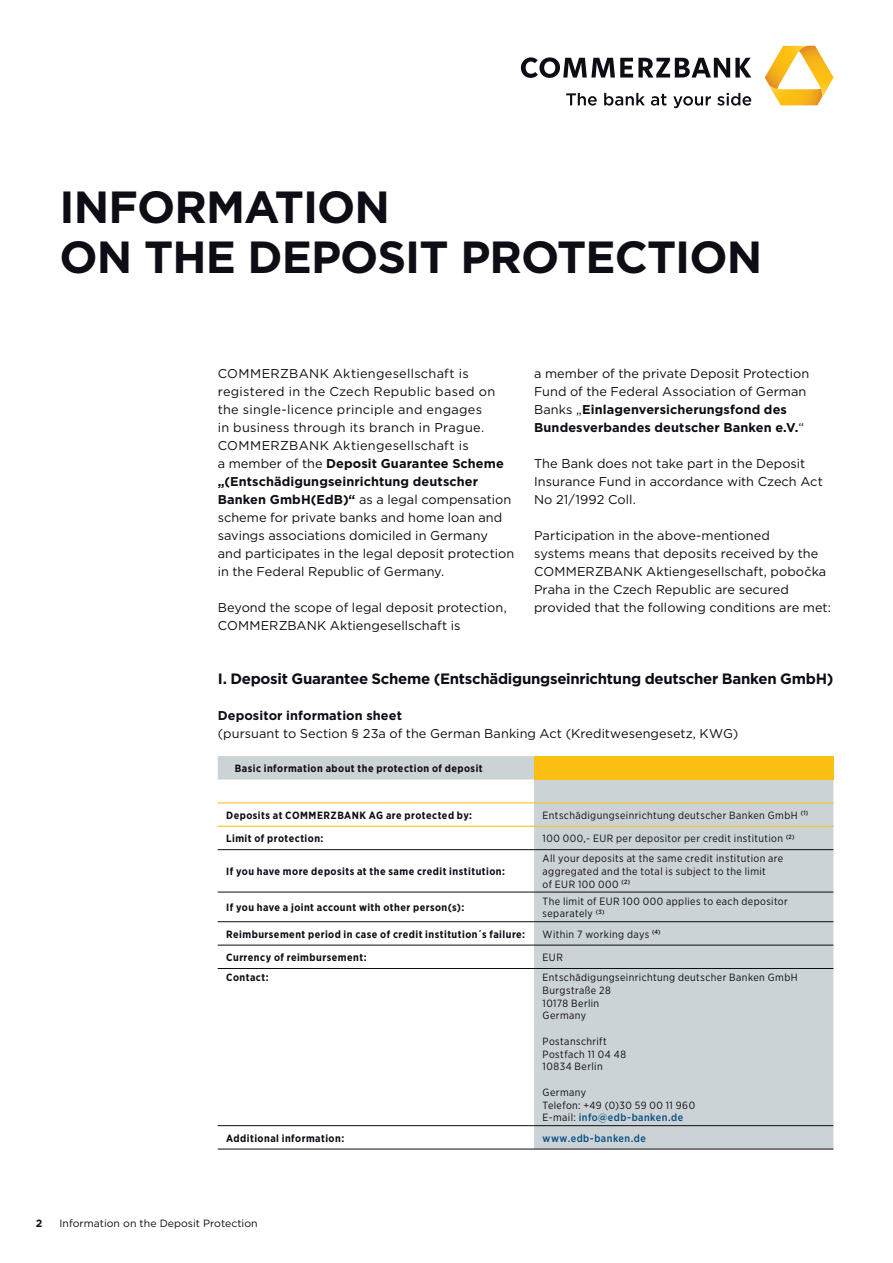
<style>
.page{position:relative;width:893px;height:1263px;background:#fff}
.page>*{position:absolute;margin:0;border:0;box-sizing:border-box;transform-origin:0 0}
.t1{font:700 45px/49.5px "Gotham";letter-spacing:-.02em;color:#0e0c14}
.t2{font:700 15px "Gotham";letter-spacing:-.02em;color:#0e0c14}
.t3{font:12.75px/18px "Gotham";letter-spacing:.005em;color:#0e0c14}
.t4{font:700 12.75px "Gotham";letter-spacing:.01em;color:#0e0c14}
.t5{font:10.5px/12.8px "Gotham Narrow";letter-spacing:.04em;color:#0e0c14}
.t6{font:700 10.5px "Gotham Narrow";letter-spacing:.045em;color:#0e0c14}
.t7{font:10.5px "Gotham";color:#0e0c14}
.t8{font:500 10.5px "Gotham Narrow";letter-spacing:.045em;color:#044c80}
.t9{font:700 10.5px "Gotham";color:#0e0c14}
.s1{font-weight:700}
.s2{font-weight:500;color:#044c80}
</style>
<div class="page">
<svg style="left:521px;top:57px;width:230px;height:21px"></svg>
<svg style="left:765px;top:46px;width:68px;height:59px"></svg>
<svg style="left:566px;top:93px;width:185px;height:15px"></svg>
<svg style="left:218px;top:756px;width:615px;height:46px"></svg>
<div style="left:534px;top:756px;width:299px;height:23px;background:#fbbf12"></div>
<div style="left:534px;top:803px;width:299px;height:346px;background:#ccd3d6"></div>
<hr style="left:218px;top:849px;width:316px;height:1px;background:#0e0c14">
<hr style="left:534px;top:849px;width:299px;height:1px;background:#0e0c14">
<hr style="left:218px;top:892px;width:316px;height:1px;background:#0e0c14">
<hr style="left:534px;top:892px;width:299px;height:1px;background:#0e0c14">
<hr style="left:218px;top:921px;width:316px;height:1px;background:#0e0c14">
<hr style="left:534px;top:921px;width:299px;height:1px;background:#0e0c14">
<hr style="left:218px;top:945px;width:316px;height:1px;background:#0e0c14">
<hr style="left:534px;top:945px;width:299px;height:1px;background:#0e0c14">
<hr style="left:218px;top:968px;width:316px;height:1px;background:#0e0c14">
<hr style="left:534px;top:968px;width:299px;height:1px;background:#0e0c14">
<hr style="left:218px;top:1125px;width:316px;height:1px;background:#0e0c14">
<hr style="left:534px;top:1125px;width:299px;height:1px;background:#0e0c14">
<hr style="left:218px;top:1149px;width:316px;height:1px;background:#0e0c14">
<hr style="left:534px;top:1149px;width:299px;height:1px;background:#0e0c14">
<hr style="left:218px;top:802px;width:316px;height:1px;background:#fbbf12">
<hr style="left:218px;top:826px;width:316px;height:1px;background:#fbbf12">
<hr style="left:534px;top:802px;width:299px;height:1px;background:#fbbf12">
<hr style="left:534px;top:826px;width:299px;height:1px;background:#fbbf12">
<h1 class="t1" style="left:60px;top:182px;width:704px">INFORMATION<br>ON THE DEPOSIT PROTECTION</h1>
<p class="t3" style="left:218px;top:364px;width:298px">COMMERZBANK Aktiengesellschaft is registered in the Czech Republic based on the single-licence principle and engages<br>in business through its branch in Prague.<br>COMMERZBANK Aktiengesellschaft is<br>a member of the <span class="s1">Deposit Guarantee Scheme „(Entschädigungseinrichtung deutscher Banken GmbH(EdB)“</span> as a legal compensation scheme for private banks and home loan and savings associations domiciled in Germany and participates in the legal deposit protection in the Federal Republic of Germany.</p>
<p class="t3" style="left:218px;top:598px;width:291px">Beyond the scope of legal deposit protection,<br>COMMERZBANK Aktiengesellschaft is</p>
<p class="t3" style="left:534px;top:364px;width:277px">a member of the private Deposit Protection Fund of the Federal Association of German Banks „<span class="s1">Einlagenversicherungsfond des Bundesverbandes deutscher Banken e.V.</span>“</p>
<p class="t3" style="left:534px;top:454px;width:290px">The Bank does not take part in the Deposit<br>Insurance Fund in accordance with Czech Act<br>No 21/1992 Coll.</p>
<p class="t3" style="left:534px;top:526px;width:298px">Participation in the above-mentioned<br>systems means that deposits received by the COMMERZBANK Aktiengesellschaft, pobočka Praha in the Czech Republic are secured provided that the following conditions are met:</p>
<p class="t2" style="left:218px;top:669px;width:617px">I. Deposit Guarantee Scheme (Entschädigungseinrichtung deutscher Banken GmbH)</p>
<p class="t4" style="left:218px;top:707px;width:186px">Depositor information sheet</p>
<p class="t3" style="left:218px;top:724px;width:522px">(pursuant to Section § 23a of the German Banking Act (Kreditwesengesetz, KWG)</p>
<p class="t6" style="left:235px;top:761px;width:249px">Basic information about the protection of deposit</p>
<p class="t6" style="left:226px;top:808px;width:247px">Deposits at COMMERZBANK AG are protected by:</p>
<p class="t5" style="left:543px;top:808px;width:267px">Entschädigungseinrichtung deutscher Banken GmbH <sup>(1)</sup></p>
<p class="t6" style="left:226px;top:832px;width:99px">Limit of protection:</p>
<p class="t5" style="left:543px;top:832px;width:253px">100 000,- EUR per depositor per credit institution <sup>(2)</sup></p>
<p class="t6" style="left:226px;top:865px;width:280px">If you have more deposits at the same credit institution:</p>
<p class="t5" style="left:543px;top:852px;width:242px">All your deposits at the same credit institution are aggregated and the total is subject to the limit<br>of EUR 100 000 <sup>(2)</sup></p>
<p class="t6" style="left:226px;top:901px;width:240px">If you have a joint account with other person(s):</p>
<p class="t5" style="left:543px;top:894px;width:247px">The limit of EUR 100 000 applies to each depositor separately <sup>(3)</sup></p>
<p class="t6" style="left:226px;top:927px;width:300px">Reimbursement period in case of credit institution´s failure:</p>
<p class="t5" style="left:543px;top:927px;width:119px">Within 7 working days <sup>(4)</sup></p>
<p class="t6" style="left:226px;top:950px;width:142px">Currency of reimbursement:</p>
<p class="t5" style="left:543px;top:951px;width:22px">EUR</p>
<p class="t6" style="left:226px;top:971px;width:44px">Contact:</p>
<p class="t5" style="left:543px;top:971px;width:257px">Entschädigungseinrichtung deutscher Banken GmbH<br>Burgstraße 28<br>10178 Berlin<br>Germany</p>
<p class="t5" style="left:543px;top:1034px;width:85px">Postanschrift<br>Postfach 11 04 48<br>10834 Berlin</p>
<p class="t5" style="left:543px;top:1085px;width:154px">Germany<br>Telefon: +49 (0)30 59 00 11 960<br>E-mail: <span class="s2">info@edb-banken.de</span></p>
<p class="t6" style="left:226px;top:1131px;width:120px">Additional information:</p>
<p class="t8" style="left:543px;top:1131px;width:105px">www.edb-banken.de</p>
<p class="t9" style="left:36px;top:1216px;width:8px">2</p>
<p class="t7" style="left:60px;top:1216px;width:200px">Information on the Deposit Protection</p>
</div>
